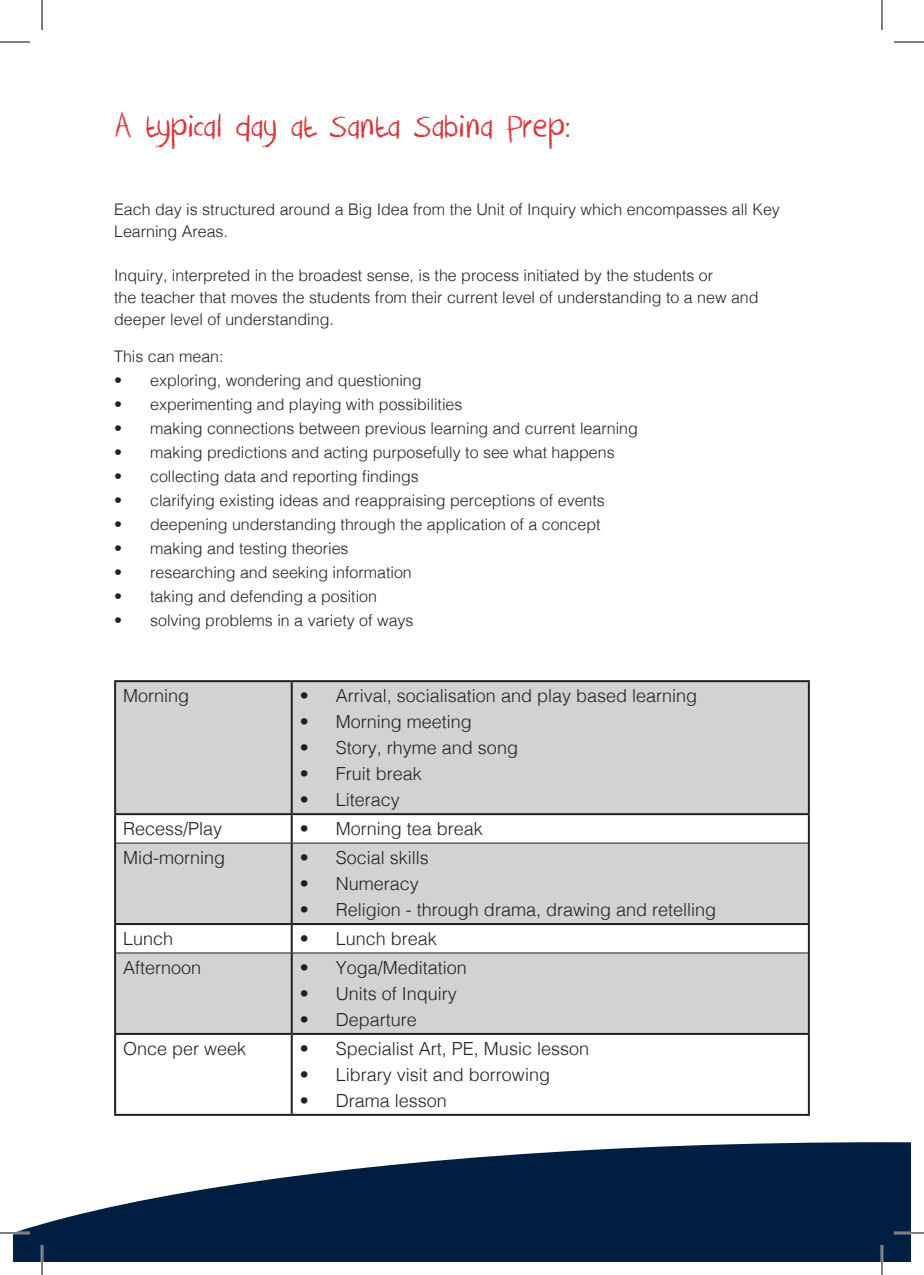
<style>
.page{position:relative;width:924px;height:1275px;background:#fff}
.page>*{position:absolute;margin:0;border:0;box-sizing:border-box;transform-origin:0 0}
.Head_1{font:36px "DK Crayon Crumble";color:#d43238}
.t1{font:300 18px "Helvetica";color:#231f20}
.t2{font:300 16px/22px "Helvetica";color:#231f20}
</style>
<div class="page">
<svg style="left:14px;top:1142px;width:895px;height:119px;fill:#001e41"></svg>
<svg style="left:116px;top:682px;width:691px;height:351px;fill:#d1d2d4"></svg>
<hr style="left:114px;top:680px;width:177px;height:2px;background:#231f20">
<hr style="left:114px;top:682px;width:2px;height:131px;background:#231f20">
<hr style="left:291px;top:680px;width:518px;height:2px;background:#231f20">
<hr style="left:290px;top:682px;width:2px;height:131px;background:#231f20">
<hr style="left:807px;top:682px;width:2px;height:131px;background:#231f20">
<hr style="left:114px;top:813px;width:177px;height:2px;background:#231f20">
<hr style="left:114px;top:815px;width:2px;height:28px;background:#231f20">
<hr style="left:291px;top:813px;width:518px;height:2px;background:#231f20">
<hr style="left:290px;top:815px;width:2px;height:28px;background:#231f20">
<hr style="left:807px;top:815px;width:2px;height:28px;background:#231f20">
<hr style="left:114px;top:843px;width:2px;height:80px;background:#231f20">
<hr style="left:290px;top:843px;width:2px;height:80px;background:#231f20">
<hr style="left:807px;top:843px;width:2px;height:80px;background:#231f20">
<hr style="left:114px;top:923px;width:177px;height:2px;background:#231f20">
<hr style="left:114px;top:925px;width:2px;height:28px;background:#231f20">
<hr style="left:291px;top:923px;width:518px;height:2px;background:#231f20">
<hr style="left:290px;top:925px;width:2px;height:27px;background:#231f20">
<hr style="left:807px;top:925px;width:2px;height:28px;background:#231f20">
<hr style="left:114px;top:953px;width:2px;height:80px;background:#231f20">
<hr style="left:290px;top:953px;width:2px;height:80px;background:#231f20">
<hr style="left:807px;top:953px;width:2px;height:80px;background:#231f20">
<hr style="left:114px;top:1033px;width:177px;height:2px;background:#231f20">
<hr style="left:114px;top:1035px;width:2px;height:78px;background:#231f20">
<hr style="left:291px;top:1033px;width:518px;height:2px;background:#231f20">
<hr style="left:290px;top:1035px;width:2px;height:78px;background:#231f20">
<hr style="left:807px;top:1035px;width:2px;height:78px;background:#231f20">
<hr style="left:114px;top:1113px;width:177px;height:2px;background:#231f20">
<hr style="left:291px;top:1113px;width:518px;height:2px;background:#231f20">
<hr style="left:116px;top:842px;width:175px;height:1px;background:#231f20">
<hr style="left:291px;top:842px;width:516px;height:1px;background:#231f20">
<hr style="left:116px;top:952px;width:175px;height:1px;background:#231f20">
<hr style="left:291px;top:952px;width:516px;height:1px;background:#231f20">
<hr style="left:0;top:1231px;width:30px;height:3px;background:#fff">
<hr style="left:893px;top:1231px;width:30px;height:3px;background:#fff">
<hr style="left:41px;top:1245px;width:2px;height:30px;background:#fff">
<hr style="left:880px;top:1245px;width:2px;height:30px;background:#fff">
<hr style="left:0;top:42px;width:30px;height:1px;background:#000">
<hr style="left:893px;top:42px;width:30px;height:1px;background:#000">
<hr style="left:0;top:1232px;width:30px;height:1px;background:#000">
<hr style="left:893px;top:1232px;width:30px;height:1px;background:#000">
<hr style="left:42px;top:0;width:1px;height:30px;background:#000">
<hr style="left:42px;top:1245px;width:1px;height:30px;background:#000">
<hr style="left:881px;top:0;width:1px;height:30px;background:#000">
<hr style="left:881px;top:1245px;width:1px;height:30px;background:#000">
<p class="Head_1" style="left:114px;top:105px;width:458px">A typical day at Santa Sabina Prep:</p>
<p class="t2" style="left:114px;top:197px;width:667px">Each day is structured around a Big Idea from the Unit of Inquiry which encompasses all Key<br>Learning Areas.</p>
<p class="t2" style="left:114px;top:263px;width:600px">Inquiry, interpreted in the broadest sense, is the process initiated by the students or</p>
<p class="t2" style="left:114px;top:285px;width:645px">the teacher that moves the students from their current level of understanding to a new and deeper level of understanding.</p>
<p class="t2" style="left:114px;top:344px;width:111px">This can mean:</p>
<p class="t2" style="left:114px;top:368px;width:309px">• exploring, wondering and questioning</p>
<p class="t2" style="left:114px;top:392px;width:350px">• experimenting and playing with possibilities</p>
<p class="t2" style="left:114px;top:416px;width:525px">• making connections between previous learning and current learning</p>
<p class="t2" style="left:114px;top:440px;width:502px">• making predictions and acting purposefully to see what happens</p>
<p class="t2" style="left:114px;top:464px;width:306px">• collecting data and reporting findings</p>
<p class="t2" style="left:114px;top:488px;width:492px">• clarifying existing ideas and reappraising perceptions of events</p>
<p class="t2" style="left:114px;top:512px;width:487px">• deepening understanding through the application of a concept</p>
<p class="t2" style="left:114px;top:536px;width:236px">• making and testing theories</p>
<p class="t2" style="left:114px;top:560px;width:299px">• researching and seeking information</p>
<p class="t2" style="left:114px;top:584px;width:264px">• taking and defending a position</p>
<p class="t2" style="left:114px;top:608px;width:301px">• solving problems in a variety of ways</p>
<p class="t1" style="left:123px;top:680px;width:68px">Morning</p>
<p class="t1" style="left:299px;top:680px;width:399px">• Arrival, socialisation and play based learning</p>
<p class="t1" style="left:299px;top:706px;width:174px">• Morning meeting</p>
<p class="t1" style="left:299px;top:732px;width:220px">• Story, rhyme and song</p>
<p class="t1" style="left:299px;top:758px;width:124px">• Fruit break</p>
<p class="t1" style="left:299px;top:784px;width:102px">• Literacy</p>
<p class="t1" style="left:123px;top:813px;width:101px">Recess/Play</p>
<p class="t1" style="left:299px;top:813px;width:185px">• Morning tea break</p>
<p class="t1" style="left:123px;top:842px;width:103px">Mid-morning</p>
<p class="t1" style="left:299px;top:842px;width:131px">• Social skills</p>
<p class="t1" style="left:299px;top:868px;width:121px">• Numeracy</p>
<p class="t1" style="left:299px;top:894px;width:418px">• Religion - through drama, drawing and retelling</p>
<p class="t1" style="left:123px;top:923px;width:52px">Lunch</p>
<p class="t1" style="left:299px;top:923px;width:139px">• Lunch break</p>
<p class="t1" style="left:123px;top:952px;width:80px">Afternoon</p>
<p class="t1" style="left:299px;top:952px;width:169px">• Yoga/Meditation</p>
<p class="t1" style="left:299px;top:978px;width:159px">• Units of Inquiry</p>
<p class="t1" style="left:299px;top:1004px;width:119px">• Departure</p>
<p class="t1" style="left:123px;top:1033px;width:125px">Once per week</p>
<p class="t1" style="left:299px;top:1033px;width:291px">• Specialist Art, PE, Music lesson</p>
<p class="t1" style="left:299px;top:1059px;width:252px">• Library visit and borrowing</p>
<p class="t1" style="left:299px;top:1085px;width:149px">• Drama lesson</p>
</div>
